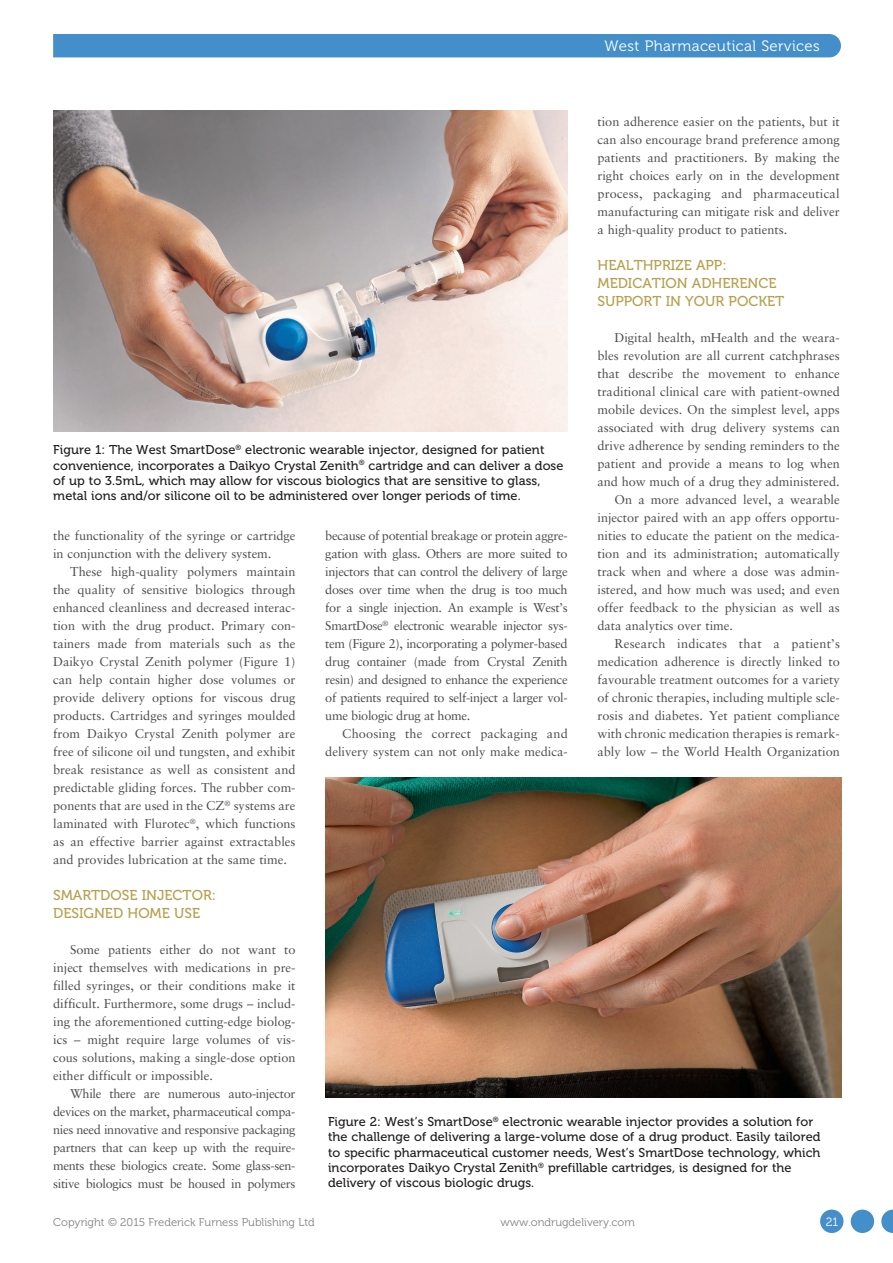
<style>
.page{position:relative;width:893px;height:1263px;background:#fff}
.page>*{position:absolute;margin:0;border:0;box-sizing:border-box;transform-origin:0 0}
.t1{font:15px "Museo 300";letter-spacing:.025em;color:#fff}
.t2{font:14.25px/18px "Museo 500";color:#b6a04f}
.t3{font:12.75px/18px "Sabon LT Std";color:#4b4c4d;text-align:justify}
.t4{font:12.75px/15.3px "Museo 500";letter-spacing:.005em;color:#231f20}
.t5{font:12px "Museo 300";color:#fff}
.t6{font:11.25px "Museo 300";color:#808285}
</style>
<div class="page">
<svg style="left:881px;top:1209px;width:12px;height:24px"></svg>
<div style="left:851px;top:1209px;width:23px;height:24px;background:#448fc9;border-radius:50%"></div>
<div style="left:820px;top:1209px;width:23px;height:24px;background:#448fc9;border-radius:50%"></div>
<div style="left:53px;top:34px;width:788px;height:23px;background:#448fc9"></div>
<img style="left:325px;top:777px;width:516px;height:321px">
<img style="left:53px;top:111px;width:515px;height:321px">
<p class="t1" style="left:604px;top:37px;width:217px">West Pharmaceutical Services</p>
<p class="t3" style="left:597px;top:112px;width:244px">tion adherence easier on the patients, but it can also encourage brand preference among patients and practitioners. By making the right choices early on in the development process, packaging and pharmaceutical manufacturing can mitigate risk and deliver a high-quality product to patients.</p>
<p class="t2" style="left:597px;top:256px;width:188px">HEALTHPRIZE APP:<br>MEDICATION ADHERENCE<br>SUPPORT IN YOUR POCKET</p>
<p class="t3" style="left:614px;top:328px;width:227px">Digital health, mHealth and the weara-</p>
<p class="t3" style="left:597px;top:346px;width:244px">bles revolution are all current catchphrases</p>
<p class="t3" style="left:597px;top:364px;width:244px">that describe the movement to enhance</p>
<p class="t3" style="left:597px;top:382px;width:244px">traditional clinical care with patient-owned</p>
<p class="t3" style="left:597px;top:400px;width:244px">mobile devices. On the simplest level, apps</p>
<p class="t3" style="left:597px;top:418px;width:244px">associated with drug delivery systems can</p>
<p class="t3" style="left:597px;top:436px;width:244px">drive adherence by sending reminders to the</p>
<p class="t3" style="left:597px;top:454px;width:244px">patient and provide a means to log when</p>
<p class="t3" style="left:597px;top:472px;width:244px">and how much of a drug they administered.</p>
<p class="t3" style="left:614px;top:490px;width:227px">On a more advanced level, a wearable</p>
<p class="t3" style="left:597px;top:508px;width:244px">injector paired with an app offers opportu-</p>
<p class="t3" style="left:597px;top:526px;width:244px">nities to educate the patient on the medica-</p>
<p class="t3" style="left:597px;top:544px;width:244px">tion and its administration; automatically</p>
<p class="t3" style="left:597px;top:562px;width:244px">track when and where a dose was admin-</p>
<p class="t3" style="left:597px;top:580px;width:244px">istered, and how much was used; and even</p>
<p class="t3" style="left:597px;top:598px;width:244px">offer feedback to the physician as well as</p>
<p class="t3" style="left:597px;top:616px;width:137px">data analytics over time.</p>
<p class="t3" style="left:614px;top:634px;width:227px">Research indicates that a patient’s</p>
<p class="t3" style="left:597px;top:652px;width:244px">medication adherence is directly linked to</p>
<p class="t3" style="left:597px;top:670px;width:244px">favourable treatment outcomes for a variety</p>
<p class="t3" style="left:597px;top:688px;width:244px">of chronic therapies, including multiple scle-</p>
<p class="t3" style="left:597px;top:706px;width:244px">rosis and diabetes. Yet patient compliance</p>
<p class="t3" style="left:597px;top:725px;width:244px">with chronic medication therapies is remark-</p>
<p class="t3" style="left:597px;top:743px;width:244px">ably low – the World Health Organization</p>
<p class="t4" style="left:53px;top:442px;width:512px">Figure 1: The West SmartDose<sup>®</sup> electronic wearable injector, designed for patient convenience, incorporates a Daikyo Crystal Zenith<sup>®</sup> cartridge and can deliver a dose of up to 3.5mL, which may allow for viscous biologics that are sensitive to glass, metal ions and/or silicone oil to be administered over longer periods of time.</p>
<p class="t3" style="left:53px;top:526px;width:244px">the functionality of the syringe or cartridge in conjunction with the delivery system.</p>
<p class="t3" style="left:53px;top:562px;width:244px;text-indent:17px">These high-quality polymers maintain the quality of sensitive biologics through enhanced cleanliness and decreased interac&shy;tion with the drug product. Primary con&shy;tainers made from materials such as the Daikyo Crystal Zenith polymer (Figure 1) can help contain higher dose volumes or provide delivery options for viscous drug products. Cartridges and syringes moulded from Daikyo Crystal Zenith polymer are free of silicone oil und tungsten, and exhibit break resistance as well as consistent and predictable gliding forces. The rubber com&shy;ponents that are used in the CZ<sup>®</sup> systems are laminated with Flurotec<sup>®</sup>, which functions as an effective barrier against extractables and provides lubrication at the same time.</p>
<p class="t2" style="left:53px;top:886px;width:164px">SMARTDOSE INJECTOR:<br>DESIGNED HOME USE</p>
<p class="t3" style="left:53px;top:940px;width:244px;text-indent:17px">Some patients either do not want to inject themselves with medications in pre&shy;filled syringes, or their conditions make it difficult. Furthermore, some drugs – includ&shy;ing the aforementioned cutting-edge biolog&shy;ics – might require large volumes of vis&shy;cous solutions, making a single-dose option either difficult or impossible.</p>
<p class="t3" style="left:53px;top:1084px;width:244px;text-indent:17px">While there are numerous auto-injector devices on the market, pharmaceutical compa&shy;nies need innovative and responsive packaging partners that can keep up with the require&shy;ments these biologics create. Some glass-sen&shy;sitive biologics must be housed in polymers</p>
<p class="t3" style="left:325px;top:526px;width:244px">because of potential breakage or protein aggre&shy;gation with glass. Others are more suited to injectors that can control the delivery of large doses over time when the drug is too much for a single injection. An example is West’s SmartDose<sup>®</sup> electronic wearable injector sys&shy;tem (Figure 2), incorporating a polymer-based drug container (made from Crystal Zenith resin) and designed to enhance the experience of patients required to self-inject a larger vol&shy;ume biologic drug at home.</p>
<p class="t3" style="left:325px;top:724px;width:244px;text-align:right">Choosing the correct packaging and delivery system can not only make medica-</p>
<p class="t4" style="left:328px;top:1114px;width:494px">Figure 2: West’s SmartDose<sup>®</sup> electronic wearable injector provides a solution for the challenge of delivering a large-volume dose of a drug product. Easily tailored to specific pharmaceutical customer needs, West’s SmartDose technology, which incorporates Daikyo Crystal Zenith<sup>®</sup> prefillable cartridges, is designed for the delivery of viscous biologic drugs.</p>
<p class="t6" style="left:53px;top:1216px;width:263px">Copyright © 2015 Frederick Furness Publishing Ltd</p>
<p class="t6" style="left:500px;top:1216px;width:136px">www.ondrugdelivery.com</p>
<p class="t5" style="left:826px;top:1215px;width:14px">21</p>
</div>
